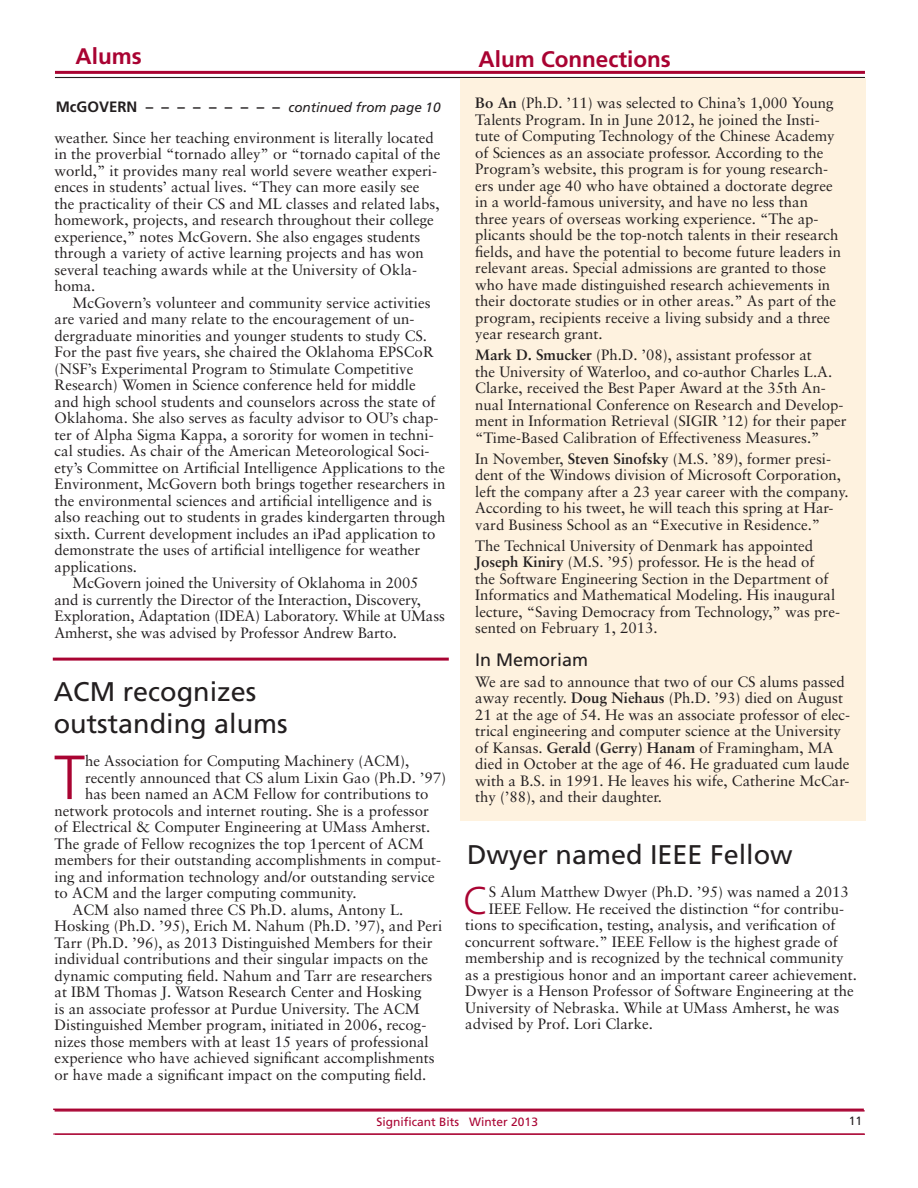
<style>
.page{position:relative;width:918px;height:1188px;background:#fff}
.page>*{position:absolute;margin:0;border:0;box-sizing:border-box;transform-origin:0 0}
.drop_caps_3{font:300 62.25px "Frutiger";color:#a90332}
.drop_caps_2{font:300 38.7px "Frutiger";color:#a90332}
.Head_frut_18{font:27px/32.4px "Frutiger";color:#231f20}
.depts{font:700 22.5px "Frutiger";color:#a90332}
.Head_frut_18-2{font:18px "Frutiger";color:#231f20}
.indented_para{font:15px/16.5px "Sabon";color:#231f20}
.first_para{font:15px/16.5px "Sabon";color:#231f20}
.drop_caps_2-2{font:15px "Sabon";color:#231f20}
.drop_caps_3-2{font:15px "Sabon";color:#231f20}
.Head_frut_18-3{font:italic 13.5px "Frutiger";color:#231f20}
.t1{font:12px "Frutiger";color:#a90332}
.t2{font:12px "Frutiger";color:#231f20}
.s1{font-weight:700;font-style:normal;font-size:15px}
.s2{font-weight:700}
</style>
<div class="page">
<hr style="left:55px;top:71px;width:810px;height:3px;background:#a90332">
<hr style="left:55px;top:77px;width:810px;height:1px;background:#231f20">
<hr style="left:55px;top:1110px;width:810px;height:2px;background:#a90332">
<hr style="left:53px;top:1133px;width:812px;height:2px;background:#a90332">
<hr style="left:53px;top:1109px;width:811px;height:1px;background:#a90332">
<hr style="left:53px;top:658px;width:396px;height:3px;background:#a90332">
<div style="left:460px;top:78px;width:406px;height:743px;background:#fef2df"></div>
<p class="depts" style="left:76px;top:43px;width:68px">Alums</p>
<p class="Head_frut_18-3" style="left:56px;top:100px;width:386px"><span class="s1">McGOVERN – – – – – – – – –</span> continued from page 10</p>
<p class="indented_para" style="left:55px;top:129px;width:387px">weather. Since her teaching environment is literally located in the proverbial “tornado alley” or “tornado capital of the world,” it provides many real world severe weather experi&shy;ences in students’ actual lives. “They can more easily see the practicality of their CS and ML classes and related labs, homework, projects, and research throughout their college experience,” notes McGovern. She also engages students through a variety of active learning projects and has won several teaching awards while at the University of Okla&shy;homa.</p>
<p class="indented_para" style="left:55px;top:294px;width:392px;text-indent:18px">McGovern’s volunteer and community service activities are varied and many relate to the encouragement of un&shy;dergraduate minorities and younger students to study CS.<br>For the past five years, she chaired the Oklahoma EPSCoR (NSF’s Experimental Program to Stimulate Competitive Research) Women in Science conference held for middle<br>and high school students and counselors across the state of Oklahoma. She also serves as faculty advisor to OU’s chap&shy;ter of Alpha Sigma Kappa, a sorority for women in techni&shy;cal studies. As chair of the American Meteorological Soci&shy;ety’s Committee on Artificial Intelligence Applications to the Environment, McGovern both brings together researchers in the environmental sciences and artificial intelligence and is also reaching out to students in grades kindergarten through sixth. Current development includes an iPad application to demonstrate the uses of artificial intelligence for weather applications.</p>
<p class="indented_para" style="left:55px;top:575px;width:392px;text-indent:18px">McGovern joined the University of Oklahoma in 2005 and is currently the Director of the Interaction, Discovery, Exploration, Adaptation (IDEA) Laboratory. While at UMass Amherst, she was advised by Professor Andrew Barto.</p>
<p class="Head_frut_18" style="left:54px;top:675px;width:236px">ACM recognizes outstanding alums</p>
<p class="drop_caps_3" style="left:54px;top:742px;width:33px">T</p>
<p class="drop_caps_3-2" style="left:85px;top:752px;width:326px">he Association for Computing Machinery (ACM),</p>
<p class="drop_caps_3-2" style="left:85px;top:768px;width:362px">recently announced that CS alum Lixin Gao (Ph.D. ’97)</p>
<p class="drop_caps_3-2" style="left:85px;top:785px;width:345px">has been named an ACM Fellow for contributions to</p>
<p class="drop_caps_3-2" style="left:55px;top:801px;width:376px">network protocols and internet routing. She is a professor</p>
<p class="drop_caps_3-2" style="left:55px;top:818px;width:377px">of Electrical &amp; Computer Engineering at UMass Amherst.</p>
<p class="drop_caps_3-2" style="left:55px;top:834px;width:371px">The grade of Fellow recognizes the top 1percent of ACM</p>
<p class="drop_caps_3-2" style="left:55px;top:851px;width:388px">members for their outstanding accomplishments in comput-</p>
<p class="drop_caps_3-2" style="left:55px;top:867px;width:382px">ing and information technology and/or outstanding service</p>
<p class="drop_caps_3-2" style="left:55px;top:884px;width:303px">to ACM and the larger computing community.</p>
<p class="indented_para" style="left:55px;top:901px;width:389px;text-indent:18px">ACM also named three CS Ph.D. alums, Antony L.<br>Hosking (Ph.D. ’95), Erich M. Nahum (Ph.D. ’97), and Peri Tarr (Ph.D. ’96), as 2013 Distinguished Members for their individual contributions and their singular impacts on the dynamic computing field. Nahum and Tarr are researchers at IBM Thomas J. Watson Research Center and Hosking<br>is an associate professor at Purdue University. The ACM Distinguished Member program, initiated in 2006, recog&shy;nizes those members with at least 15 years of professional experience who have achieved significant accomplishments or have made a significant impact on the computing field.</p>
<p class="depts" style="left:478px;top:46px;width:194px">Alum Connections</p>
<p class="first_para" style="left:475px;top:95px;width:367px"><span class="s2">Bo An</span> (Ph.D. ’11) was selected to China’s 1,000 Young Talents Program. In in June 2012, he joined the Insti&shy;tute of Computing Technology of the Chinese Academy of Sciences as an associate professor. According to the Program’s website, this program is for young research&shy;ers under age 40 who have obtained a doctorate degree in a world-famous university, and have no less than three years of overseas working experience. “The ap&shy;plicants should be the top-notch talents in their research fields, and have the potential to become future leaders in relevant areas. Special admissions are granted to those who have made distinguished research achievements in their doctorate studies or in other areas.” As part of the program, recipients receive a living subsidy and a three year research grant.</p>
<p class="first_para" style="left:475px;top:347px;width:373px"><span class="s2">Mark D. Smucker</span> (Ph.D. ’08), assistant professor at<br>the University of Waterloo, and co-author Charles L.A.<br>Clarke, received the Best Paper Award at the 35th An&shy;nual International Conference on Research and Develop&shy;ment in Information Retrieval (SIGIR ’12) for their paper “Time-Based Calibration of Effectiveness Measures.”</p>
<p class="first_para" style="left:475px;top:450px;width:375px">In November, <span class="s2">Steven Sinofsky</span> (M.S. ’89), former presi&shy;dent of the Windows division of Microsoft Corporation, left the company after a 23 year career with the company.<br>According to his tweet, he will teach this spring at Har&shy;vard Business School as an “Executive in Residence.”</p>
<p class="first_para" style="left:475px;top:537px;width:366px">The Technical University of Denmark has appointed <span class="s2">Joseph Kiniry</span> (M.S. ’95) professor. He is the head of<br>the Software Engineering Section in the Department of Informatics and Mathematical Modeling. His inaugural lecture, “Saving Democracy from Technology,” was pre&shy;sented on February 1, 2013.</p>
<p class="Head_frut_18-2" style="left:475px;top:649px;width:115px">In Memoriam</p>
<p class="first_para" style="left:475px;top:673px;width:377px">We are sad to announce that two of our CS alums passed away recently. <span class="s2">Doug Niehaus</span> (Ph.D. ’93) died on August 21 at the age of 54. He was an associate professor of elec&shy;trical engineering and computer science at the University of Kansas. <span class="s2">Gerald (Gerry) Hanam</span> of Framingham, MA died in October at the age of 46. He graduated cum laude with a B.S. in 1991. He leaves his wife, Catherine McCar&shy;thy (’88), and their daughter.</p>
<p class="Head_frut_18" style="left:467px;top:838px;width:327px">Dwyer named IEEE Fellow</p>
<p class="drop_caps_2" style="left:463px;top:878px;width:27px">C</p>
<p class="drop_caps_2-2" style="left:489px;top:883px;width:362px">S Alum Matthew Dwyer (Ph.D. ’95) was named a 2013</p>
<p class="drop_caps_2-2" style="left:489px;top:900px;width:357px">IEEE Fellow. He received the distinction “for contribu-</p>
<p class="drop_caps_2-2" style="left:465px;top:916px;width:372px">tions to specification, testing, analysis, and verification of</p>
<p class="drop_caps_2-2" style="left:465px;top:933px;width:374px">concurrent software.” IEEE Fellow is the highest grade of</p>
<p class="drop_caps_2-2" style="left:465px;top:949px;width:380px">membership and is recognized by the technical community</p>
<p class="drop_caps_2-2" style="left:465px;top:966px;width:393px">as a prestigious honor and an important career achievement.</p>
<p class="drop_caps_2-2" style="left:465px;top:982px;width:390px">Dwyer is a Henson Professor of Software Engineering at the</p>
<p class="drop_caps_2-2" style="left:465px;top:999px;width:376px">University of Nebraska. While at UMass Amherst, he was</p>
<p class="drop_caps_2-2" style="left:465px;top:1015px;width:189px">advised by Prof. Lori Clarke.</p>
<p class="t1" style="left:377px;top:1115px;width:163px">Significant Bits Winter 2013</p>
<p class="t2" style="left:849px;top:1114px;width:15px">11</p>
</div>
